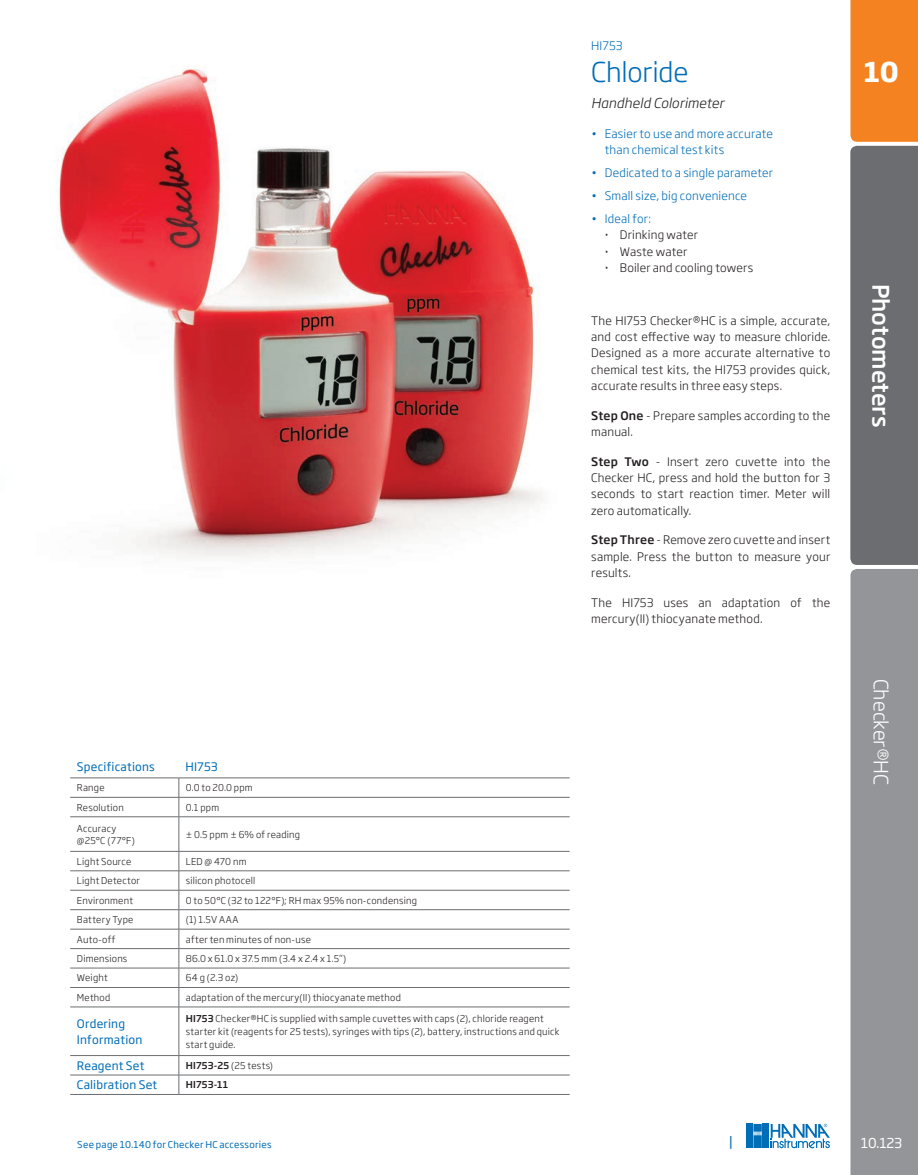
<style>
.page{position:relative;width:918px;height:1175px;background:#fff}
.page>*{position:absolute;margin:0;border:0;box-sizing:border-box;transform-origin:0 0}
.n-Meter_Title{font:300 27px "Soho Gothic Pro";letter-spacing:-.005em;color:#006db7}
.t1{font:700 27px "Soho Gothic Pro";color:#fff}
.t2{font:500 22.5px "Soho Gothic Pro";letter-spacing:-.005em;color:#fff}
.t3{font:300 19.5px "Soho Gothic Pro";letter-spacing:-.005em;color:#fff}
.n-Meter_Subtitle{font:italic 300 13.5px "Soho Gothic Pro";letter-spacing:.01em;color:#231f20}
.t4{font:13.5px "Soho Gothic Pro";color:#fff}
.t5{font:13.5px "Soho Gothic Pro";color:#006db7}
.n-body_text{font:300 11.7px/16.2px "Soho Gothic Pro";letter-spacing:.015em;color:#231f20;text-align:justify}
.n-Meter_code_text_he{font:300 11.7px/16.2px "Soho Gothic Pro";letter-spacing:.015em;color:#006db7}
.n-Order_Access_heade{font:11.7px/15.5px "Soho Gothic Pro";letter-spacing:.015em;color:#006db7}
.n-specs_main_header{font:11.7px "Soho Gothic Pro";letter-spacing:.015em;color:#006db7}
.n-specs_text{font:300 9.3px/13.2px "Soho Gothic Pro";letter-spacing:.025em;color:#231f20}
.n-spec_type_header{font:300 9.3px/12.1px "Soho Gothic Pro";letter-spacing:.025em;color:#231f20}
.n-Accessories_Refere{font:9.3px "Soho Gothic Pro";letter-spacing:.025em;color:#006db7}
.n-specs_text-2{font:500 9.3px "Soho Gothic Pro";letter-spacing:.02em;color:#231f20}
.s1{font-weight:500}
</style>
<div class="page">
<img style="left:56px;top:66px;width:488px;height:491px">
<hr style="left:179px;top:948px;width:391px;height:1px;background:#6c6d70">
<hr style="left:179px;top:967px;width:391px;height:1px;background:#6c6d70">
<hr style="left:179px;top:987px;width:391px;height:1px;background:#6c6d70">
<hr style="left:70px;top:777px;width:109px;height:1px;background:#6c6d70">
<hr style="left:70px;top:797px;width:109px;height:1px;background:#6c6d70">
<hr style="left:70px;top:816px;width:109px;height:1px;background:#6c6d70">
<hr style="left:70px;top:851px;width:109px;height:1px;background:#6c6d70">
<hr style="left:70px;top:870px;width:109px;height:1px;background:#6c6d70">
<hr style="left:70px;top:890px;width:109px;height:1px;background:#6c6d70">
<hr style="left:70px;top:909px;width:109px;height:1px;background:#6c6d70">
<hr style="left:70px;top:929px;width:109px;height:1px;background:#6c6d70">
<hr style="left:70px;top:948px;width:109px;height:1px;background:#6c6d70">
<hr style="left:70px;top:967px;width:109px;height:1px;background:#6c6d70">
<hr style="left:70px;top:987px;width:109px;height:1px;background:#6c6d70">
<hr style="left:70px;top:1006px;width:109px;height:1px;background:#6c6d70">
<hr style="left:179px;top:1007px;width:1px;height:48px;background:#6c6d70">
<hr style="left:179px;top:1006px;width:391px;height:1px;background:#6c6d70">
<hr style="left:179px;top:777px;width:391px;height:1px;background:#6c6d70">
<hr style="left:179px;top:797px;width:391px;height:1px;background:#6c6d70">
<svg style="left:179px;top:778px;width:1px;height:38px"></svg>
<hr style="left:179px;top:816px;width:391px;height:1px;background:#6c6d70">
<hr style="left:179px;top:817px;width:1px;height:34px;background:#6c6d70">
<hr style="left:179px;top:851px;width:391px;height:1px;background:#6c6d70">
<hr style="left:179px;top:870px;width:391px;height:1px;background:#6c6d70">
<hr style="left:179px;top:890px;width:391px;height:1px;background:#6c6d70">
<hr style="left:179px;top:909px;width:391px;height:1px;background:#6c6d70">
<svg style="left:179px;top:851px;width:1px;height:155px"></svg>
<hr style="left:179px;top:929px;width:391px;height:1px;background:#6c6d70">
<hr style="left:70px;top:1055px;width:109px;height:1px;background:#6c6d70">
<hr style="left:179px;top:1055px;width:391px;height:1px;background:#6c6d70">
<hr style="left:70px;top:1074px;width:109px;height:1px;background:#6c6d70">
<hr style="left:179px;top:1074px;width:391px;height:1px;background:#6c6d70">
<hr style="left:70px;top:1094px;width:109px;height:1px;background:#6c6d70">
<hr style="left:179px;top:1094px;width:391px;height:1px;background:#6c6d70">
<svg style="left:179px;top:1056px;width:1px;height:38px"></svg>
<svg style="left:850px;top:0;width:68px;height:1174px;background:#92857c"></svg>
<svg style="left:746px;top:1124px;width:84px;height:24px"></svg>
<p class="n-Meter_code_text_he" style="left:591px;top:36px;width:33px">HI753</p>
<p class="n-Meter_Title" style="left:591px;top:51px;width:99px">Chloride</p>
<p class="n-Meter_Subtitle" style="left:591px;top:92px;width:134px">Handheld Colorimeter</p>
<p class="n-Meter_code_text_he" style="left:605px;top:124px;width:170px;text-indent:-14px">• Easier to use and more accurate than chemical test kits</p>
<p class="n-Meter_code_text_he" style="left:591px;top:164px;width:183px">• Dedicated to a single parameter</p>
<p class="n-Meter_code_text_he" style="left:591px;top:187px;width:157px">• Small size, big convenience</p>
<p class="n-Meter_code_text_he" style="left:591px;top:210px;width:61px">• Ideal for:</p>
<p class="n-body_text" style="left:605px;top:226px;width:95px"><span class="s1">·</span> Drinking water</p>
<p class="n-body_text" style="left:605px;top:242px;width:84px"><span class="s1">·</span> Waste water</p>
<p class="n-body_text" style="left:605px;top:259px;width:150px"><span class="s1">·</span> Boiler and cooling towers</p>
<p class="n-body_text" style="left:591px;top:311px;width:240px">The HI753 Checker®HC is a simple, accurate, and cost effective way to measure chloride.<br>Designed as a more accurate alternative to chemical test kits, the HI753 provides quick, accurate results in three easy steps.</p>
<p class="n-body_text" style="left:591px;top:406px;width:240px"><span class="s1">Step One</span> - Prepare samples according to the manual.</p>
<p class="n-body_text" style="left:591px;top:452px;width:240px"><span class="s1">Step Two</span> - Insert zero cuvette into the Checker HC, press and hold the button for 3 seconds to start reaction timer. Meter will zero automatically.</p>
<p class="n-body_text" style="left:591px;top:531px;width:240px"><span class="s1">Step Three</span> - Remove zero cuvette and insert sample. Press the button to measure your results.</p>
<p class="n-body_text" style="left:591px;top:593px;width:240px">The HI753 uses an adaptation of the mercury(II) thiocyanate method.</p>
<p class="n-specs_main_header" style="left:77px;top:757px;width:79px">Specifications</p>
<p class="n-specs_main_header" style="left:186px;top:757px;width:34px">HI753</p>
<p class="n-spec_type_header" style="left:77px;top:781px;width:29px">Range</p>
<p class="n-specs_text" style="left:186px;top:780px;width:68px">0.0 to 20.0 ppm</p>
<p class="n-spec_type_header" style="left:77px;top:800px;width:48px">Resolution</p>
<p class="n-specs_text" style="left:186px;top:800px;width:35px">0.1 ppm</p>
<p class="n-spec_type_header" style="left:77px;top:821px;width:60px">Accuracy @25°C (77°F)</p>
<p class="n-specs_text" style="left:186px;top:827px;width:116px">± 0.5 ppm ± 6% of reading</p>
<p class="n-spec_type_header" style="left:77px;top:854px;width:56px">Light Source</p>
<p class="n-specs_text" style="left:186px;top:854px;width:62px">LED @ 470 nm</p>
<p class="n-spec_type_header" style="left:77px;top:874px;width:65px">Light Detector</p>
<p class="n-specs_text" style="left:186px;top:873px;width:71px">silicon photocell</p>
<p class="n-spec_type_header" style="left:77px;top:893px;width:58px">Environment</p>
<p class="n-specs_text" style="left:186px;top:893px;width:233px">0 to 50°C (32 to 122°F); RH max 95% non-condensing</p>
<p class="n-spec_type_header" style="left:77px;top:913px;width:58px">Battery Type</p>
<p class="n-specs_text" style="left:186px;top:912px;width:54px">(1) 1.5V AAA</p>
<p class="n-spec_type_header" style="left:77px;top:932px;width:40px">Auto-off</p>
<p class="n-specs_text" style="left:186px;top:932px;width:127px">after ten minutes of non-use</p>
<p class="n-spec_type_header" style="left:77px;top:952px;width:52px">Dimensions</p>
<p class="n-specs_text" style="left:186px;top:951px;width:162px">86.0 x 61.0 x 37.5 mm (3.4 x 2.4 x 1.5”)</p>
<p class="n-spec_type_header" style="left:77px;top:971px;width:32px">Weight</p>
<p class="n-specs_text" style="left:186px;top:970px;width:54px">64 g (2.3 oz)</p>
<p class="n-spec_type_header" style="left:77px;top:990px;width:35px">Method</p>
<p class="n-specs_text" style="left:186px;top:990px;width:217px">adaptation of the mercury(II) thiocyanate method</p>
<p class="n-Order_Access_heade" style="left:77px;top:1015px;width:67px">Ordering<br>Information</p>
<p class="n-specs_text" style="left:186px;top:1011px;width:375px"><span class="s1">HI753</span> Checker®HC is supplied with sample cuvettes with caps (2), chloride reagent starter kit (reagents for 25 tests), syringes with tips (2), battery, instructions and quick start guide.</p>
<p class="n-Order_Access_heade" style="left:77px;top:1057px;width:69px">Reagent Set</p>
<p class="n-specs_text" style="left:186px;top:1058px;width:89px"><span class="s1">HI753-25</span> (25 tests)</p>
<p class="n-Order_Access_heade" style="left:77px;top:1076px;width:82px">Calibration Set</p>
<p class="n-specs_text-2" style="left:186px;top:1077px;width:44px">HI753-11</p>
<p class="n-Accessories_Refere" style="left:77px;top:1137px;width:196px">See page 10.140 for Checker HC accessories</p>
<p class="t5" style="left:729px;top:1131px;width:6px">|</p>
<h1 class="t1" style="left:864px;top:50px;width:36px">10</h1>
<h2 class="t2" style="left:899px;top:283px;width:145px;rotate:90deg">Photometers</h2>
<h3 class="t3" style="left:896px;top:678px;width:108px;rotate:90deg">Checker®HC</h3>
<p class="t4" style="left:861px;top:1132px;width:43px">10.123</p>
</div>
